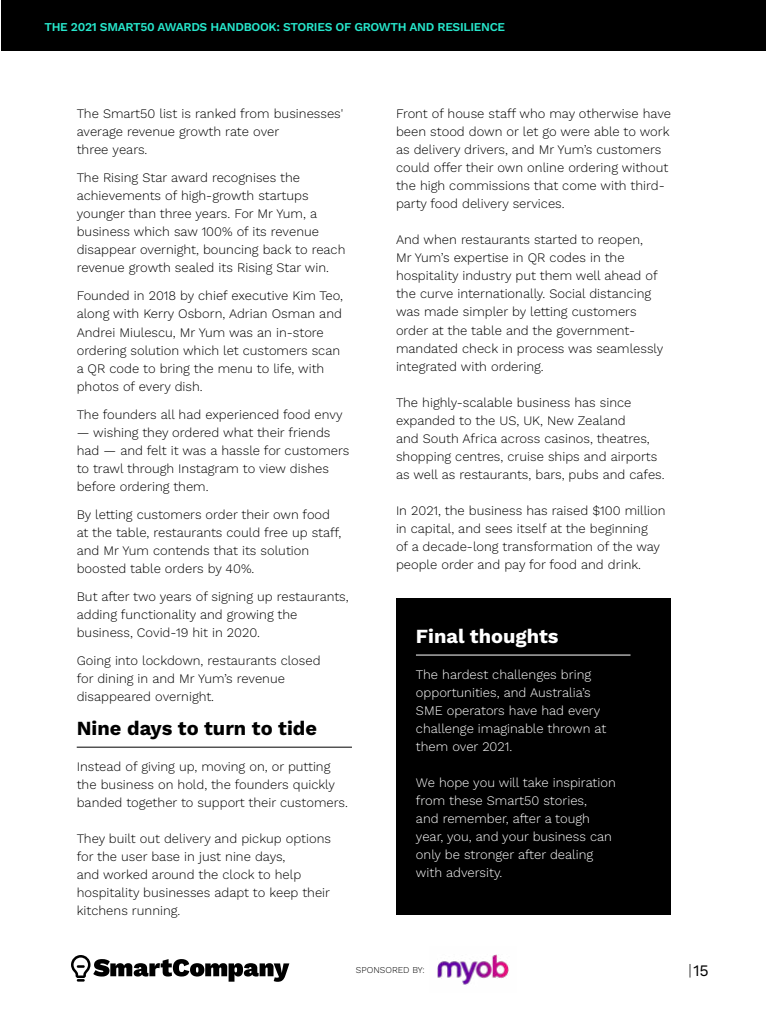
<style>
.page{position:relative;width:766px;height:1021px;background:#fff}
.page>*{position:absolute;margin:0;border:0;box-sizing:border-box;transform-origin:0 0}
.t1{font:700 20px "Work Sans";color:#000}
.t2{font:700 20px "Work Sans";color:#fff}
.t3{font:16px "Work Sans";color:#000}
.t4{font:300 13px/18px "Work Sans";color:#000}
.t5{font:300 13px/18px "Work Sans";color:#fff}
.t6{font:600 12px "Work Sans";letter-spacing:-.025em;color:#27e6cb}
.t7{font:300 9px "Work Sans";color:#000}
.s1{font-weight:300}
</style>
<div class="page">
<div style="left:396px;top:598px;width:274px;height:316px;background:#000"></div>
<hr style="left:416px;top:654px;width:214px;height:1px;background:#fff">
<hr style="left:77px;top:746px;width:275px;height:1px;background:#000">
<svg style="left:71px;top:955px;width:218px;height:26px"></svg>
<div style="left:0;top:0;width:765px;height:50px;background:#000"></div>
<img style="left:437px;top:954px;width:72px;height:31px">
<p class="t6" style="left:44px;top:18px;width:462px">THE 2021 SMART50 AWARDS HANDBOOK: STORIES OF GROWTH AND RESILIENCE</p>
<p class="t4" style="left:77px;top:104px;width:268px">The Smart50 list is ranked from businesses' average revenue growth rate over<br>three years.</p>
<p class="t4" style="left:77px;top:168px;width:270px">The Rising Star award recognises the achievements of high-growth startups younger than three years. For Mr Yum, a business which saw 100% of its revenue disappear overnight, bouncing back to reach revenue growth sealed its Rising Star win.</p>
<p class="t4" style="left:77px;top:286px;width:268px">Founded in 2018 by chief executive Kim Teo, along with Kerry Osborn, Adrian Osman and Andrei Miulescu, Mr Yum was an in-store ordering solution which let customers scan a QR code to bring the menu to life, with photos of every dish.</p>
<p class="t4" style="left:77px;top:404px;width:267px">The founders all had experienced food envy</p>
<p class="t4" style="left:77px;top:422px;width:274px">— wishing they ordered what their friends had — and felt it was a hassle for customers to trawl through Instagram to view dishes before ordering them.</p>
<p class="t4" style="left:77px;top:504px;width:266px">By letting customers order their own food at the table, restaurants could free up staff, and Mr Yum contends that its solution boosted table orders by 40%.</p>
<p class="t4" style="left:77px;top:586px;width:273px">But after two years of signing up restaurants, adding functionality and growing the business, Covid-19 hit in 2020.</p>
<p class="t4" style="left:77px;top:650px;width:245px">Going into lockdown, restaurants closed for dining in and Mr Yum’s revenue disappeared overnight.</p>
<h1 class="t1" style="left:77px;top:712px;width:242px">Nine days to turn to tide</h1>
<p class="t4" style="left:77px;top:756px;width:272px">Instead of giving up, moving on, or putting the business on hold, the founders quickly banded together to support their customers.</p>
<p class="t4" style="left:77px;top:828px;width:256px">They built out delivery and pickup options for the user base in just nine days,<br>and worked around the clock to help hospitality businesses adapt to keep their kitchens running.</p>
<p class="t4" style="left:396px;top:104px;width:276px">Front of house staff who may otherwise have been stood down or let go were able to work as delivery drivers, and Mr Yum’s customers could offer their own online ordering without the high commissions that come with third&shy;party food delivery services.</p>
<p class="t4" style="left:396px;top:230px;width:269px">And when restaurants started to reopen,<br>Mr Yum’s expertise in QR codes in the hospitality industry put them well ahead of the curve internationally. Social distancing was made simpler by letting customers order at the table and the government&shy;mandated check in process was seamlessly integrated with ordering.</p>
<p class="t4" style="left:396px;top:392px;width:270px">The highly-scalable business has since expanded to the US, UK, New Zealand<br>and South Africa across casinos, theatres, shopping centres, cruise ships and airports as well as restaurants, bars, pubs and cafes.</p>
<p class="t4" style="left:396px;top:500px;width:271px">In 2021, the business has raised $100 million in capital, and sees itself at the beginning<br>of a decade-long transformation of the way people order and pay for food and drink.</p>
<h1 class="t2" style="left:416px;top:620px;width:144px">Final thoughts</h1>
<p class="t5" style="left:416px;top:664px;width:192px">The hardest challenges bring opportunities, and Australia’s<br>SME operators have had every challenge imaginable thrown at them over 2021.</p>
<p class="t5" style="left:416px;top:772px;width:201px">We hope you will take inspiration from these Smart50 stories,<br>and remember, after a tough year, you, and your business can only be stronger after dealing with adversity.</p>
<p class="t7" style="left:356px;top:963px;width:70px">SPONSORED BY:</p>
<p class="t3" style="left:688px;top:958px;width:22px"><span class="s1">|</span>15</p>
</div>
